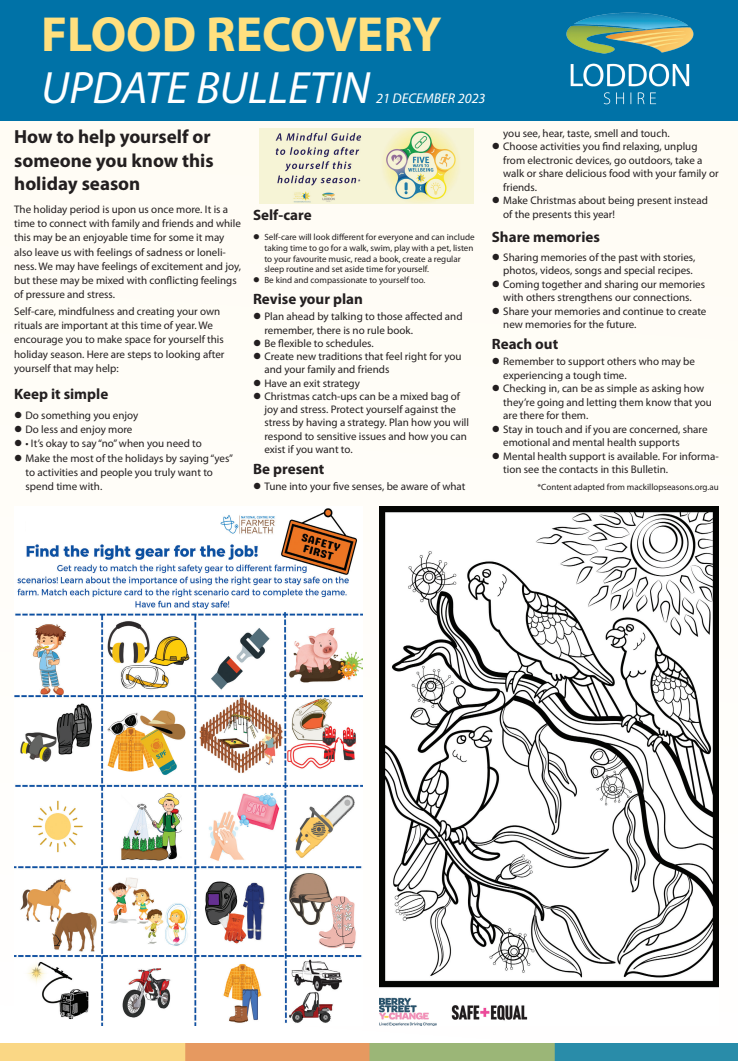
<style>
.page{position:relative;width:738px;height:1061px;background:#fff}
.page>*{position:absolute;margin:0;border:0;box-sizing:border-box;transform-origin:0 0}
.t1{font:700 49.5px "Myriad Pro";color:#ffe07f}
.t2{font:italic 45.5px "Myriad Pro";color:#fff}
.t3{font:700 19px/23.8px "Myriad Pro";color:#231f20}
.t4{font:700 15px "Myriad Pro";color:#231f20}
.t5{font:italic 14.1px "Myriad Pro";color:#fff}
.t6{font:11px/13.5px "Myriad Pro";color:#231f20}
.t7{font:9px/10.8px "Myriad Pro";color:#231f20}
</style>
<div class="page">
<div style="left:0;top:0;width:737px;height:1043px;background:#fffdf6"></div>
<div style="left:0;top:0;width:737px;height:120px;background:#0072a7"></div>
<img style="left:566px;top:12px;width:128px;height:93px">
<img style="left:0;top:1043px;width:737px;height:17px">
<img style="left:259px;top:129px;width:214px;height:74px">
<img style="left:379px;top:506px;width:339px;height:519px">
<img style="left:14px;top:508px;width:348px;height:517px">
<div style="left:26px;top:515px;width:152px;height:19px;background:#fff"></div>
<h1 class="t1" style="left:41px;top:2px;width:402px">FLOOD RECOVERY</h1>
<h2 class="t2" style="left:41px;top:60px;width:330px">UPDATE BULLETIN</h2>
<p class="t5" style="left:376px;top:90px;width:111px">21 DECEMBER 2023</p>
<h3 class="t3" style="left:14px;top:124px;width:201px">How to help yourself or someone you know this holiday season</h3>
<p class="t6" style="left:14px;top:202px;width:228px;line-height:14.2px">The holiday period is upon us once more. It is a time to connect with family and friends and while this may be an enjoyable time for some it may also leave us with feelings of sadness or loneli&shy;ness. We may have feelings of excitement and joy, but these may be mixed with conflicting feelings of pressure and stress.</p>
<p class="t6" style="left:14px;top:304px;width:212px;line-height:14.2px">Self-care, mindfulness and creating your own rituals are important at this time of year. We encourage you to make space for yourself this holiday season. Here are steps to looking after yourself that may help:</p>
<h3 class="t4" style="left:14px;top:384px;width:95px">Keep it simple</h3>
<p class="t6" style="left:26px;top:408px;width:114px;line-height:14.2px">Do something you enjoy<br>Do less and enjoy more</p>
<p class="t6" style="left:26px;top:436px;width:209px;line-height:14.2px">• It’s okay to say “no” when you need to<br>Make the most of the holidays by saying “yes” to activities and people you truly want to spend time with.</p>
<h3 class="t4" style="left:253px;top:205px;width:60px">Self-care</h3>
<p class="t7" style="left:264px;top:231px;width:211px">Self-care will look different for everyone and can include taking time to go for a walk, swim, play with a pet, listen to your favourite music, read a book, create a regular sleep routine and set aside time for yourself.<br>Be kind and compassionate to yourself too.</p>
<h3 class="t4" style="left:253px;top:289px;width:111px">Revise your plan</h3>
<p class="t6" style="left:264px;top:310px;width:206px;line-height:13.2px">Plan ahead by talking to those affected and remember, there is no rule book.<br>Be flexible to schedules.<br>Create new traditions that feel right for you and your family and friends<br>Have an exit strategy<br>Christmas catch-ups can be a mixed bag of joy and stress. Protect yourself against the stress by having a strategy. Plan how you will respond to sensitive issues and how you can exist if you want to.</p>
<h3 class="t4" style="left:253px;top:459px;width:73px">Be present</h3>
<p class="t6" style="left:264px;top:479px;width:202px">Tune into your five senses, be aware of what</p>
<p class="t6" style="left:503px;top:126px;width:217px">you see, hear, taste, smell and touch.<br>Choose activities you find relaxing, unplug from electronic devices, go outdoors, take a walk or share delicious food with your family or friends.<br>Make Christmas about being present instead of the presents this year!</p>
<h3 class="t4" style="left:491px;top:227px;width:109px">Share memories</h3>
<p class="t6" style="left:503px;top:250px;width:204px">Sharing memories of the past with stories, photos, videos, songs and special recipes.<br>Coming together and sharing our memories with others strengthens our connections.<br>Share your memories and continue to create new memories for the future.</p>
<h3 class="t4" style="left:491px;top:334px;width:68px">Reach out</h3>
<p class="t6" style="left:503px;top:355px;width:217px">Remember to support others who may be experiencing a tough time.<br>Checking in, can be as simple as asking how they’re going and letting them know that you are there for them.<br>Stay in touch and if you are concerned, share emotional and mental health supports<br>Mental health support is available. For informa&shy;tion see the contacts in this Bulletin.</p>
<p class="t7" style="left:537px;top:481px;width:182px">*Content adapted from mackillopseasons.org.au</p>
</div>
